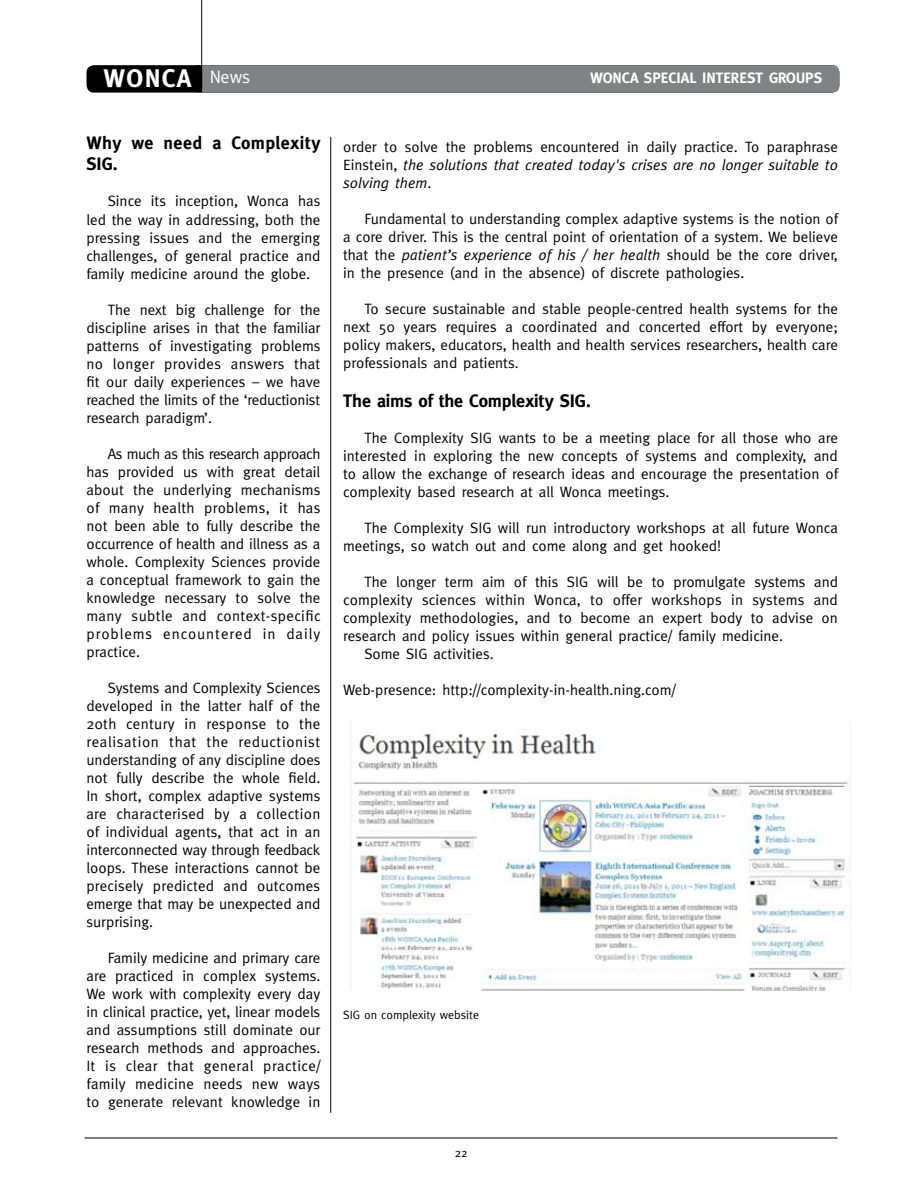
<style>
.page{position:relative;width:923px;height:1200px;background:#fff}
.page>*{position:absolute;margin:0;border:0;box-sizing:border-box;transform-origin:0 0}
.t1{font:700 25.5px "Meta";color:#fff}
.t2{font:700 18px "Meta";letter-spacing:-.01em;color:#000}
.t3{font:700 18px/21px "Meta";letter-spacing:.01em;color:#000}
.t4{font:15px/18px "Meta";color:#000;text-align:justify}
.t5{font:700 15px "Meta";color:#fff}
.t6{font:12px "Meta";color:#000}
.s1{font-style:italic}
</style>
<div class="page">
<hr style="left:85px;top:1137px;width:752px;height:1px;background:#000">
<div style="left:87px;top:66px;width:751px;height:26px;background:#000;border-radius:7px"></div>
<div style="left:86px;top:65px;width:753px;height:28px;border:2px solid #000;border-radius:7px"></div>
<div style="left:198px;top:65px;width:641px;height:28px;background:#808284;border-radius:7px"></div>
<div style="left:196px;top:65px;width:6px;height:27px;background:#000"></div>
<hr style="left:201px;top:0;width:1px;height:89px;background:#000">
<hr style="left:330px;top:137px;width:1px;height:975px;background:#000">
<img style="left:351px;top:733px;width:499px;height:257px">
<h1 class="t1" style="left:104px;top:63px;width:148px">WONCA <sup>News</sup></h1>
<p class="t5" style="left:590px;top:69px;width:234px">Wonca Special Interest Groups</p>
<p class="t3" style="left:86px;top:133px;width:235px">Why we need a Complexity<br>SIG.</p>
<p class="t4" style="left:86px;top:192px;width:235px;text-indent:21px">Since its inception, Wonca has led the way in addressing, both the pressing issues and the emerging challenges, of general practice and family medicine around the globe.</p>
<p class="t4" style="left:86px;top:300px;width:236px;text-indent:21px">The next big challenge for the discipline arises in that the familiar patterns of investigating problems no longer provides answers that fit our daily experiences – we have reached the limits of the ‘reductionist research paradigm’.</p>
<p class="t4" style="left:86px;top:444px;width:235px;text-indent:21px">As much as this research approach has provided us with great detail about the underlying mechanisms of many health problems, it has not been able to fully describe the occurrence of health and illness as a whole. Complexity Sciences provide a conceptual framework to gain the knowledge necessary to solve the many subtle and context-specific problems encountered in daily practice.</p>
<p class="t4" style="left:86px;top:678px;width:235px;text-indent:21px">Systems and Complexity Sciences developed in the latter half of the 20th century in response to the realisation that the reductionist understanding of any discipline does not fully describe the whole field.<br>In short, complex adaptive systems are characterised by a collection of individual agents, that act in an interconnected way through feedback loops. These interactions cannot be precisely predicted and outcomes emerge that may be unexpected and surprising.</p>
<p class="t4" style="left:86px;top:948px;width:236px;text-indent:21px">Family medicine and primary care are practiced in complex systems.<br>We work with complexity every day in clinical practice, yet, linear models and assumptions still dominate our research methods and approaches.<br>It is clear that general practice/ family medicine needs new ways to generate relevant knowledge in</p>
<p class="t4" style="left:343px;top:137px;width:496px">order to solve the problems encountered in daily practice. To paraphrase Einstein, <span class="s1">the solutions that created today's crises are no longer suitable to solving them</span>.</p>
<p class="t4" style="left:343px;top:209px;width:496px;text-indent:21px">Fundamental to understanding complex adaptive systems is the notion of a core driver. This is the central point of orientation of a system. We believe that the <span class="s1">patient’s experience of his / her health</span> should be the core driver, in the presence (and in the absence) of discrete pathologies.</p>
<p class="t4" style="left:343px;top:299px;width:496px;text-indent:21px">To secure sustainable and stable people-centred health systems for the next 50 years requires a coordinated and concerted effort by everyone; policy makers, educators, health and health services researchers, health care professionals and patients.</p>
<p class="t2" style="left:343px;top:390px;width:249px">The aims of the Complexity SIG.</p>
<p class="t4" style="left:343px;top:428px;width:496px;text-indent:21px">The Complexity SIG wants to be a meeting place for all those who are interested in exploring the new concepts of systems and complexity, and to allow the exchange of research ideas and encourage the presentation of complexity based research at all Wonca meetings.</p>
<p class="t4" style="left:343px;top:518px;width:496px;text-indent:21px">The Complexity SIG will run introductory workshops at all future Wonca meetings, so watch out and come along and get hooked!</p>
<p class="t4" style="left:364px;top:572px;width:475px">The longer term aim of this SIG will be to promulgate systems and</p>
<p class="t4" style="left:343px;top:590px;width:496px">complexity sciences within Wonca, to offer workshops in systems and</p>
<p class="t4" style="left:343px;top:608px;width:496px">complexity methodologies, and to become an expert body to advise on</p>
<p class="t4" style="left:343px;top:626px;width:441px">research and policy issues within general practice/ family medicine.</p>
<p class="t4" style="left:364px;top:644px;width:131px">Some SIG activities.</p>
<p class="t4" style="left:343px;top:680px;width:334px">Web-presence: http://complexity-in-health.ning.com/</p>
<p class="t6" style="left:343px;top:1007px;width:137px">SIG on complexity website</p>
<p class="t6" style="left:455px;top:1145px;width:14px">22</p>
</div>
